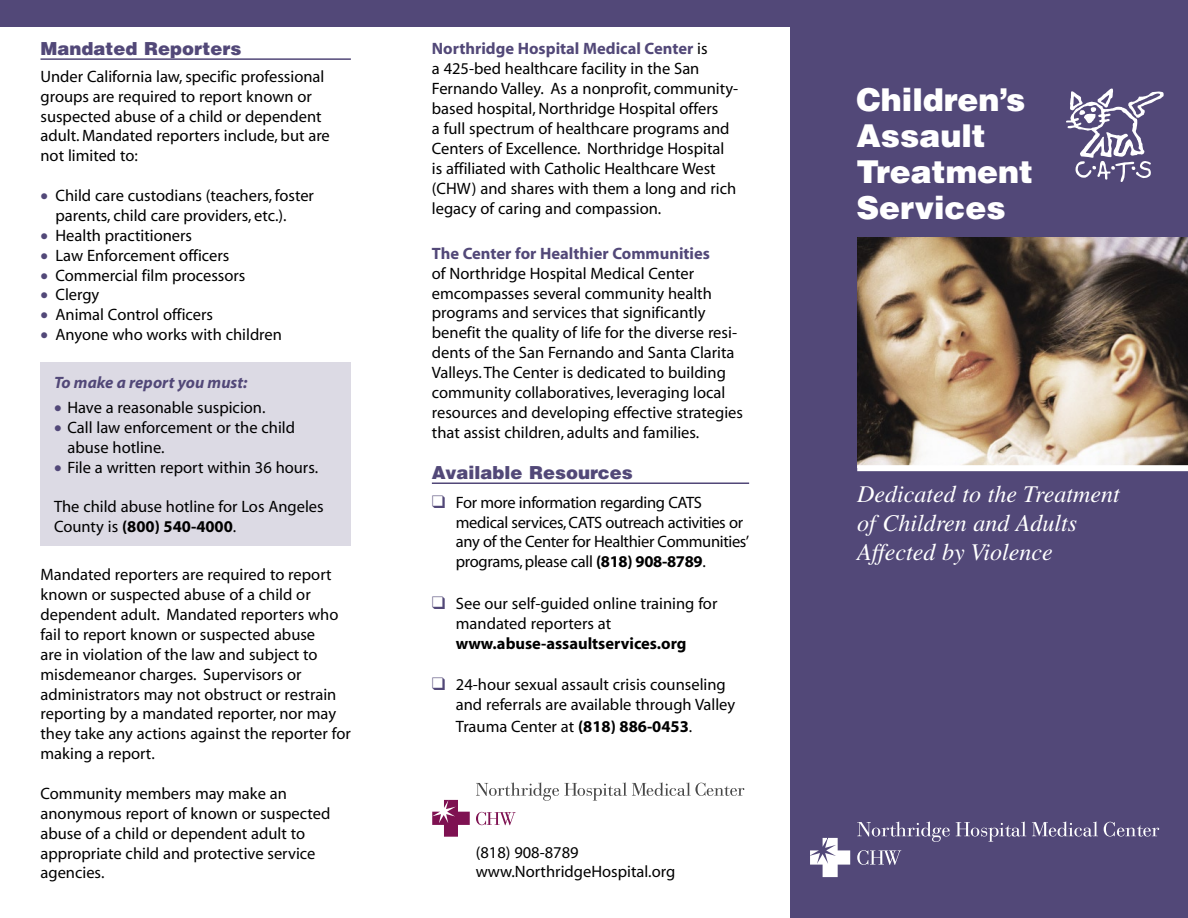
<style>
.page{position:relative;width:1188px;height:918px;background:#fff}
.page>*{position:absolute;margin:0;border:0;box-sizing:border-box;transform-origin:0 0}
.t1{font:900 31.5px/36px "Helvetica";color:#fff}
.t2{font:italic 24px/29px "Times";color:#fff}
.t3{font:900 18px "Helvetica";color:#524878}
.t4{font:16.5px/20px "Myriad";color:#000}
.t5{font:16.5px/20px "Myriad";letter-spacing:-.02em;color:#000}
.t6{font:700 16.5px "Myriad";color:#524878}
.t7{font:700 16.5px "Myriad";color:#000}
.t8{font:italic 700 16.5px "Myriad";color:#524878}
.s1{color:#524878}
.s2{font-weight:700}
.s3{font-weight:700;color:#524878}
</style>
<div class="page">
<div style="left:790px;top:0;width:398px;height:918px;background:#524878"></div>
<hr style="left:432px;top:482px;width:317px;height:2px;background:#524878">
<div style="left:0;top:0;width:790px;height:27px;background:#524878"></div>
<svg style="left:1066px;top:88px;width:98px;height:94px"></svg>
<svg style="left:476px;top:782px;width:268px;height:19px"></svg>
<svg style="left:476px;top:812px;width:40px;height:13px"></svg>
<svg style="left:432px;top:800px;width:38px;height:37px"></svg>
<svg style="left:857px;top:850px;width:44px;height:15px"></svg>
<svg style="left:810px;top:838px;width:40px;height:39px"></svg>
<svg style="left:857px;top:821px;width:93px;height:21px"></svg>
<svg style="left:956px;top:821px;width:70px;height:21px"></svg>
<svg style="left:1032px;top:821px;width:66px;height:16px"></svg>
<svg style="left:1104px;top:822px;width:55px;height:15px"></svg>
<hr style="left:40px;top:58px;width:311px;height:2px;background:#524878">
<div style="left:40px;top:362px;width:311px;height:183px;background:#dcdae4"></div>
<img style="left:857px;top:237px;width:331px;height:228px">
<div style="left:857px;top:465px;width:331px;height:6px;background:#fff"></div>
<p class="t3" style="left:40px;top:37px;width:202px">Mandated Reporters</p>
<p class="t4" style="left:40px;top:67px;width:291px">Under California law, specific professional groups are required to report known or suspected abuse of a child or dependent adult. Mandated reporters include, but are not limited to:</p>
<p class="t4" style="left:56px;top:186px;width:260px;text-indent:-15px"><span class="s1">•</span> Child care custodians (teachers, foster parents, child care providers, etc.).</p>
<p class="t4" style="left:40px;top:226px;width:153px"><span class="s1">•</span> Health practitioners</p>
<p class="t4" style="left:40px;top:246px;width:190px"><span class="s1">•</span> Law Enforcement officers</p>
<p class="t4" style="left:40px;top:266px;width:206px"><span class="s1">•</span> Commercial film processors</p>
<p class="t4" style="left:40px;top:286px;width:60px"><span class="s1">•</span> Clergy</p>
<p class="t4" style="left:40px;top:306px;width:174px"><span class="s1">•</span> Animal Control officers</p>
<p class="t4" style="left:40px;top:325px;width:243px"><span class="s1">•</span> Anyone who works with children</p>
<p class="t8" style="left:54px;top:374px;width:195px">To make a report you must:</p>
<p class="t4" style="left:54px;top:398px;width:213px"><span class="s1">•</span> Have a reasonable suspicion.</p>
<p class="t4" style="left:68px;top:418px;width:229px;text-indent:-14px"><span class="s1">•</span> Call law enforcement or the child abuse hotline.</p>
<p class="t4" style="left:54px;top:458px;width:266px"><span class="s1">•</span> File a written report within 36 hours.</p>
<p class="t4" style="left:54px;top:498px;width:271px">The child abuse hotline for Los Angeles<br>County is <span class="s2">(800) 540-4000</span>.</p>
<p class="t4" style="left:40px;top:565px;width:312px">Mandated reporters are required to report known or suspected abuse of a child or dependent adult. Mandated reporters who fail to report known or suspected abuse<br>are in violation of the law and subject to misdemeanor charges. Supervisors or administrators may not obstruct or restrain reporting by a mandated reporter, nor may they take any actions against the reporter for making a report.</p>
<p class="t4" style="left:40px;top:784px;width:291px">Community members may make an anonymous report of known or suspected abuse of a child or dependent adult to appropriate child and protective service agencies.</p>
<p class="t4" style="left:432px;top:40px;width:308px"><span class="s3">Northridge Hospital Medical Center</span> is<br>a 425-bed healthcare facility in the San Fernando Valley. As a nonprofit, community&shy;based hospital, Northridge Hospital offers<br>a full spectrum of healthcare programs and Centers of Excellence. Northridge Hospital is affiliated with Catholic Healthcare West (CHW) and shares with them a long and rich legacy of caring and compassion.</p>
<p class="t6" style="left:432px;top:245px;width:280px">The Center for Healthier Communities</p>
<p class="t4" style="left:432px;top:264px;width:313px">of Northridge Hospital Medical Center emcompasses several community health programs and services that significantly benefit the quality of life for the diverse resi&shy;dents of the San Fernando and Santa Clarita Valleys. The Center is dedicated to building community collaboratives, leveraging local resources and developing effective strategies that assist children, adults and families.</p>
<p class="t3" style="left:432px;top:461px;width:202px">Available Resources</p>
<p class="t5" style="left:456px;top:493px;width:295px">For more information regarding CATS medical services, CATS outreach activities or any of the Center for Healthier Communities’ programs, please call <span class="s2">(818) 908-8789</span>.</p>
<p class="t4" style="left:456px;top:594px;width:263px">See our self-guided online training for mandated reporters at</p>
<p class="t7" style="left:456px;top:635px;width:232px">www.abuse-assaultservices.org</p>
<p class="t4" style="left:456px;top:675px;width:281px">24-hour sexual assault crisis counseling and referrals are available through Valley</p>
<p class="t4" style="left:456px;top:717px;width:238px">Trauma Center at <span class="s2">(818) 886-0453</span>.</p>
<p class="t4" style="left:476px;top:843px;width:201px">(818) 908-8789 www.NorthridgeHospital.org</p>
<h1 class="t1" style="left:856px;top:81px;width:178px">Children’s<br>Assault<br>Treatment<br>Services</h1>
<h2 class="t2" style="left:857px;top:480px;width:264px">Dedicated to the Treatment of Children and Adults<br>Affected by Violence</h2>
</div>
